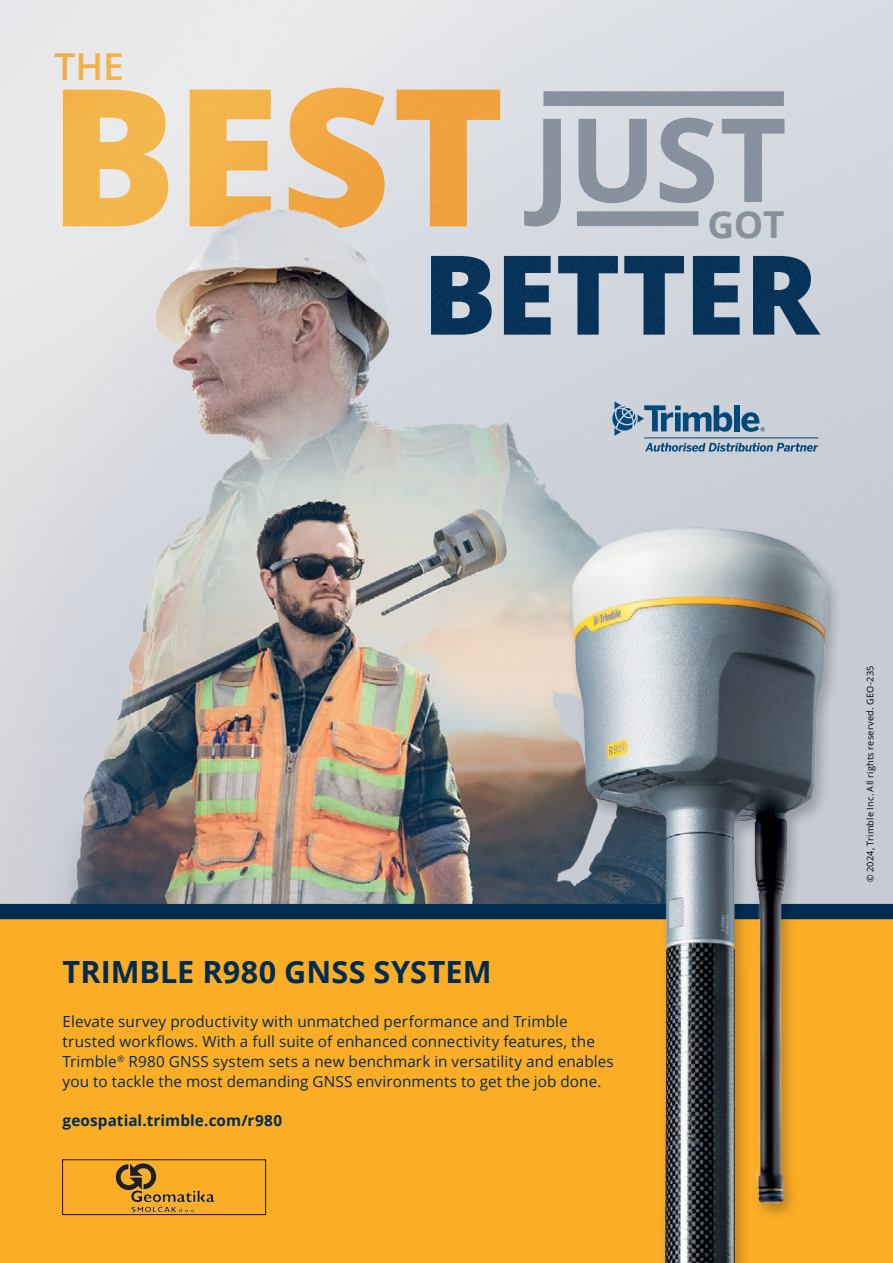
<style>
.page{position:relative;width:893px;height:1263px;background:#fff}
.page>*{position:absolute;margin:0;border:0;box-sizing:border-box;transform-origin:0 0}
.t1{font:800 191.55px "Open Sans";color:#ef9e32}
.t2{font:700 116.4px "Open Sans";color:#848d9a}
.t3{font:800 110.25px "Open Sans";letter-spacing:-.005em;color:#002c52}
.t4{font:600 37.05px "Open Sans";color:#ef9e32}
.t5{font:700 37.05px "Open Sans";color:#848d9a}
.t6{font:700 30.6px "Open Sans";color:#002c52}
.t7{font:15.3px "Open Sans 2";letter-spacing:.005em;color:#002c52}
.t8{font:15.3px "Open Sans";letter-spacing:.005em;color:#002c52}
.t9{font:700 15.3px "Open Sans";letter-spacing:.005em;color:#002c52}
.t10{font:9.15px "Open Sans 2";letter-spacing:.025em;color:#000}
</style>
<div class="page">
<img style="left:0;top:0;width:893px;height:904px">
<div style="left:0;top:911px;width:893px;height:352px;background:#fbad26"></div>
<div style="left:0;top:904px;width:893px;height:15px;background:#002c52"></div>
<img style="left:550px;top:439px;width:343px;height:824px">
<div style="left:62px;top:1159px;width:204px;height:56px;border:1px solid #000"></div>
<div style="left:734px;top:405px;width:6px;height:26px;background:#00497a"></div>
<svg style="left:741px;top:412px;width:24px;height:20px"></svg>
<svg style="left:611px;top:401px;width:121px;height:35px;background:#83a0b6"></svg>
<svg style="left:645px;top:443px;width:173px;height:9px;background:#7395af"></svg>
<hr style="left:644px;top:437px;width:174px;height:1px;background:#00497a">
<img style="left:115px;top:1163px;width:100px;height:50px">
<h3 class="t4" style="left:55px;top:42px;width:71px">THE</h3>
<h1 class="t1" style="left:48px;top:11px;width:458px">BEST</h1>
<h2 class="t2" style="left:533px;top:78px;width:256px">JUST</h2>
<h3 class="t5" style="left:707px;top:198px;width:79px">GOT</h3>
<h3 class="t3" style="left:422px;top:211px;width:398px">BETTER</h3>
<h3 class="t6" style="left:63px;top:950px;width:430px">TRIMBLE R980 GNSS SYSTEM</h3>
<p class="t8" style="left:63px;top:1011px;width:507px">Elevate survey productivity with unmatched performance and Trimble</p>
<p class="t7" style="left:63px;top:1031px;width:534px">trusted workflows. With a full suite of enhanced connectivity features, the</p>
<p class="t8" style="left:63px;top:1051px;width:553px">Trimble<sup>®</sup> R980 GNSS system sets a new benchmark in versatility and enables</p>
<p class="t7" style="left:63px;top:1071px;width:540px">you to tackle the most demanding GNSS environments to get the job done.</p>
<p class="t9" style="left:63px;top:1109px;width:221px">geospatial.trimble.com/r980</p>
<p class="t10" style="left:864px;top:882px;width:218px;rotate:-90deg">© 2024, Trimble Inc. All rights reserved. GEO-235</p>
</div>
